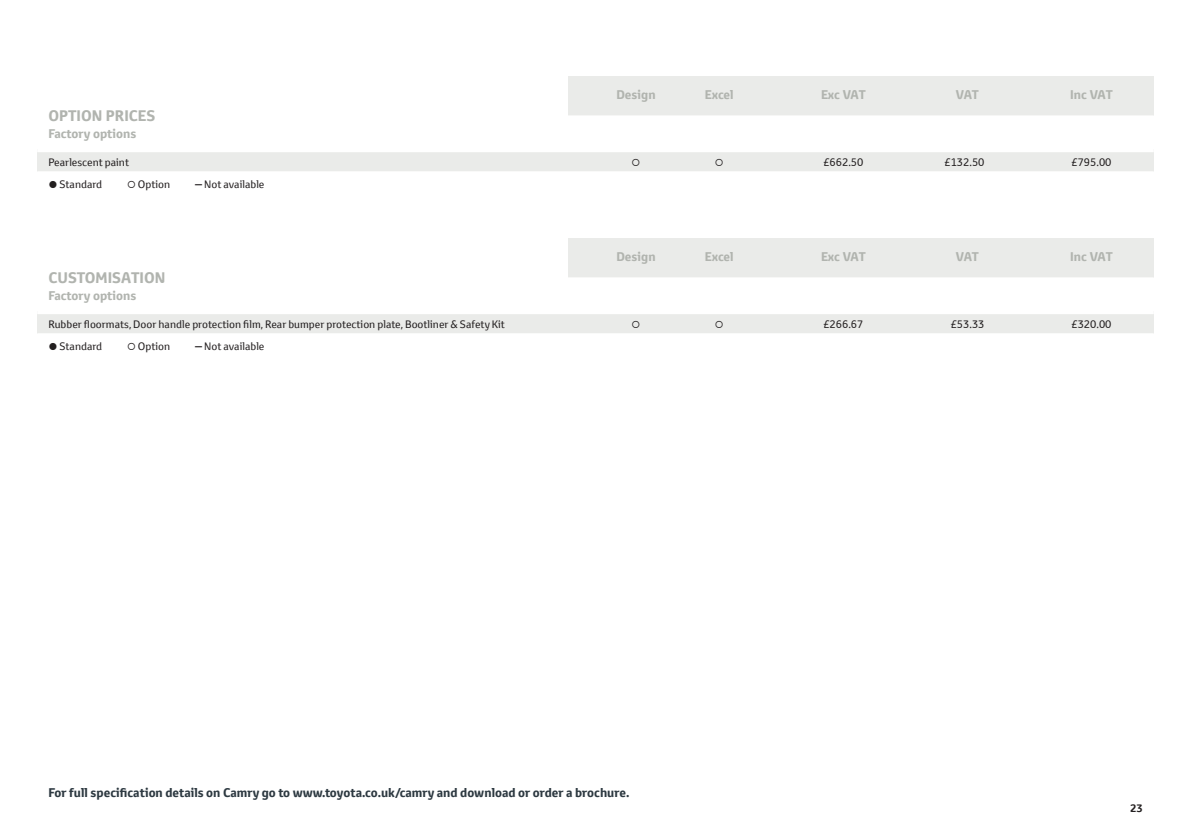
<style>
.page{position:relative;width:1191px;height:834px;background:#fff}
.page>*{position:absolute;margin:0;border:0;box-sizing:border-box;transform-origin:0 0}
.t1{font:700 14.88px "Toyota Text";color:#b1b4af}
.t2{font:700 12.25px "Toyota Text";color:#2d3941}
.t3{font:700 12.25px "Toyota Text";color:#b1b4af}
.t4{font:10.5px "Toyota Text";color:#231f20}
.t5{font:700 10.5px "Toyota Text";color:#231f20}
.s1{font-size:14px}
</style>
<div class="page">
<div style="left:568px;top:76px;width:585px;height:39px;background:#eaebe9"></div>
<div style="left:568px;top:238px;width:585px;height:39px;background:#eaebe9"></div>
<div style="left:37px;top:149px;width:1116px;height:22px;background:#eaebe9"></div>
<div style="left:37px;top:311px;width:1116px;height:22px;background:#eaebe9"></div>
<hr style="left:37px;top:149px;width:1116px;height:3px;background:#fff">
<hr style="left:37px;top:310px;width:1116px;height:4px;background:#fff">
<p class="t3" style="left:616px;top:86px;width:41px">Design</p>
<p class="t3" style="left:705px;top:86px;width:30px">Excel</p>
<p class="t3" style="left:821px;top:86px;width:46px">Exc VAT</p>
<p class="t3" style="left:956px;top:86px;width:24px">VAT</p>
<p class="t3" style="left:1070px;top:86px;width:44px">Inc VAT</p>
<h1 class="t1" style="left:48px;top:106px;width:108px">OPTION PRICES</h1>
<p class="t3" style="left:48px;top:125px;width:89px">Factory options</p>
<p class="t4" style="left:48px;top:155px;width:82px">Pearlescent paint</p>
<p class="t4" style="left:823px;top:155px;width:42px">£662.50</p>
<p class="t4" style="left:944px;top:155px;width:42px">£132.50</p>
<p class="t4" style="left:1071px;top:155px;width:42px">£795.00</p>
<p class="t4" style="left:48px;top:177px;width:55px">● Standard</p>
<p class="t4" style="left:127px;top:177px;width:45px">○ Option</p>
<p class="t4" style="left:195px;top:177px;width:71px"><span class="s1">–</span> Not available</p>
<p class="t3" style="left:616px;top:248px;width:41px">Design</p>
<p class="t3" style="left:705px;top:248px;width:30px">Excel</p>
<p class="t3" style="left:821px;top:248px;width:46px">Exc VAT</p>
<p class="t3" style="left:956px;top:248px;width:24px">VAT</p>
<p class="t3" style="left:1070px;top:248px;width:44px">Inc VAT</p>
<h1 class="t1" style="left:48px;top:268px;width:119px">CUSTOMISATION</h1>
<p class="t3" style="left:48px;top:287px;width:89px">Factory options</p>
<p class="t4" style="left:48px;top:317px;width:458px">Rubber floormats, Door handle protection film, Rear bumper protection plate, Bootliner &amp; Safety Kit</p>
<p class="t4" style="left:823px;top:317px;width:42px">£266.67</p>
<p class="t4" style="left:950px;top:317px;width:35px">£53.33</p>
<p class="t4" style="left:1071px;top:317px;width:42px">£320.00</p>
<p class="t4" style="left:48px;top:339px;width:55px">● Standard</p>
<p class="t4" style="left:127px;top:339px;width:45px">○ Option</p>
<p class="t4" style="left:195px;top:339px;width:71px"><span class="s1">–</span> Not available</p>
<p class="t2" style="left:48px;top:784px;width:582px">For full specification details on Camry go to www.toyota.co.uk/camry and download or order a brochure.</p>
<p class="t5" style="left:1130px;top:801px;width:14px">23</p>
</div>
